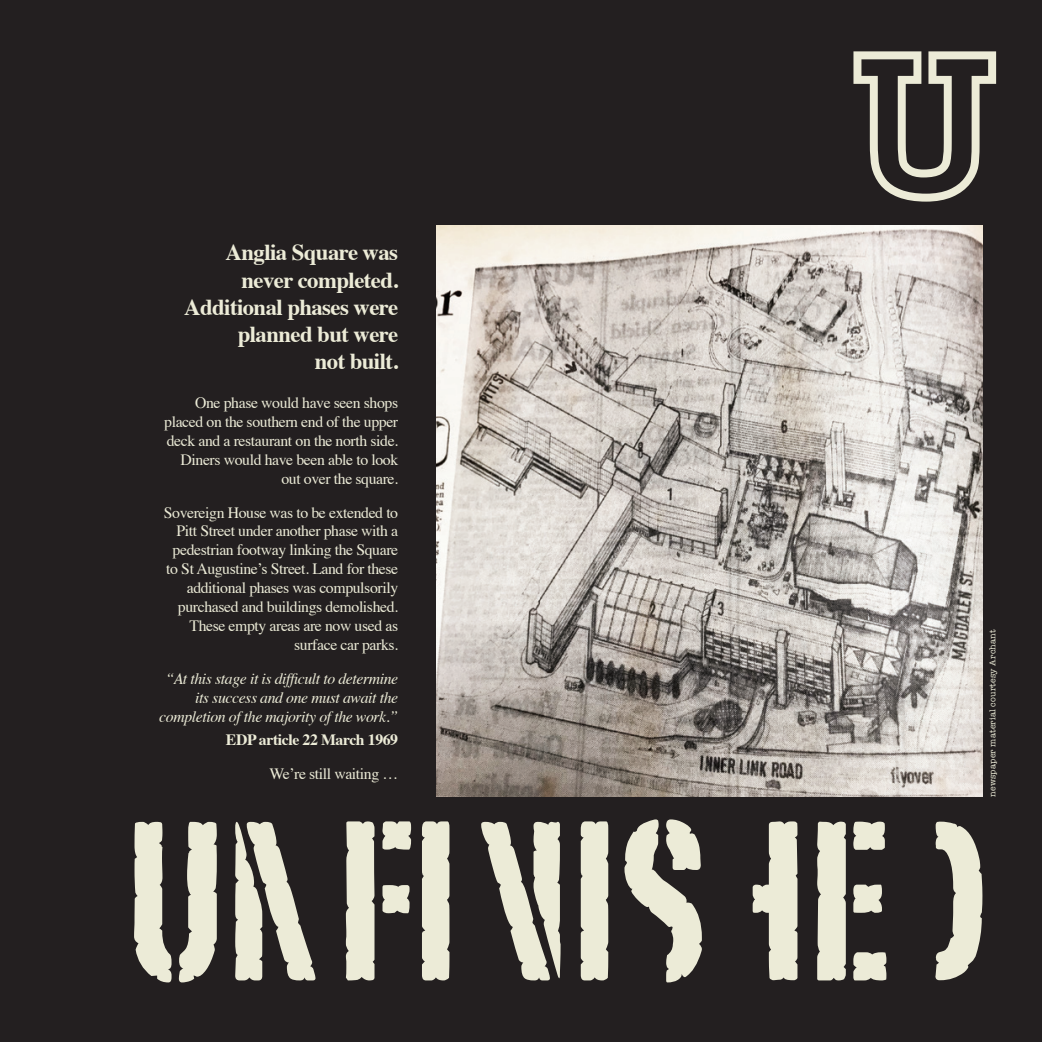
<style>
.page{position:relative;width:1042px;height:1042px;background:#231f20}
.page>*{position:absolute;margin:0;border:0;box-sizing:border-box;transform-origin:0 0}
.body_copy{font:700 22.75px/27.3px "Times";letter-spacing:-.025em;color:#ecebd7;text-align:right}
.body_copy-2{font:15.75px/18.9px "Times";letter-spacing:-.025em;color:#ecebd7;text-align:right}
.body_copy-3{font:italic 15.75px/18.9px "Times";letter-spacing:-.025em;color:#ecebd7;text-align:right}
.body_copy-4{font:700 15.75px "Times";letter-spacing:-.025em;color:#ecebd7}
.body_copy-5{font:8.75px "American Typewriter";letter-spacing:.025em;color:#ecebd7}
</style>
<div class="page">
<svg style="left:853px;top:51px;width:143px;height:151px"></svg>
<img style="left:437px;top:225px;width:545px;height:572px">
<svg style="left:134px;top:819px;width:848px;height:163px"></svg>
<p class="body_copy" style="left:184px;top:236px;width:215px">Anglia Square was never completed.<br>Additional phases were planned but were<br>not built.</p>
<p class="body_copy-2" style="left:164px;top:392px;width:235px">One phase would have seen shops placed on the southern end of the upper deck and a restaurant on the north side.<br>Diners would have been able to look out over the square.</p>
<p class="body_copy-2" style="left:164px;top:501px;width:236px">Sovereign House was to be extended to Pitt Street under another phase with a pedestrian footway linking the Square to St Augustine’s Street. Land for these additional phases was compulsorily purchased and buildings demolished.<br>These empty areas are now used as surface car parks.</p>
<p class="body_copy-3" style="left:159px;top:668px;width:240px">“At this stage it is difficult to determine its success and one must await the completion of the majority of the work.”</p>
<p class="body_copy-4" style="left:226px;top:725px;width:174px">EDP article 22 March 1969</p>
<p class="body_copy-2" style="left:269px;top:763px;width:130px">We’re still waiting …</p>
<p class="body_copy-5" style="left:986px;top:797px;width:169px;rotate:-90deg">newspaper material courtesy Archant</p>
</div>
